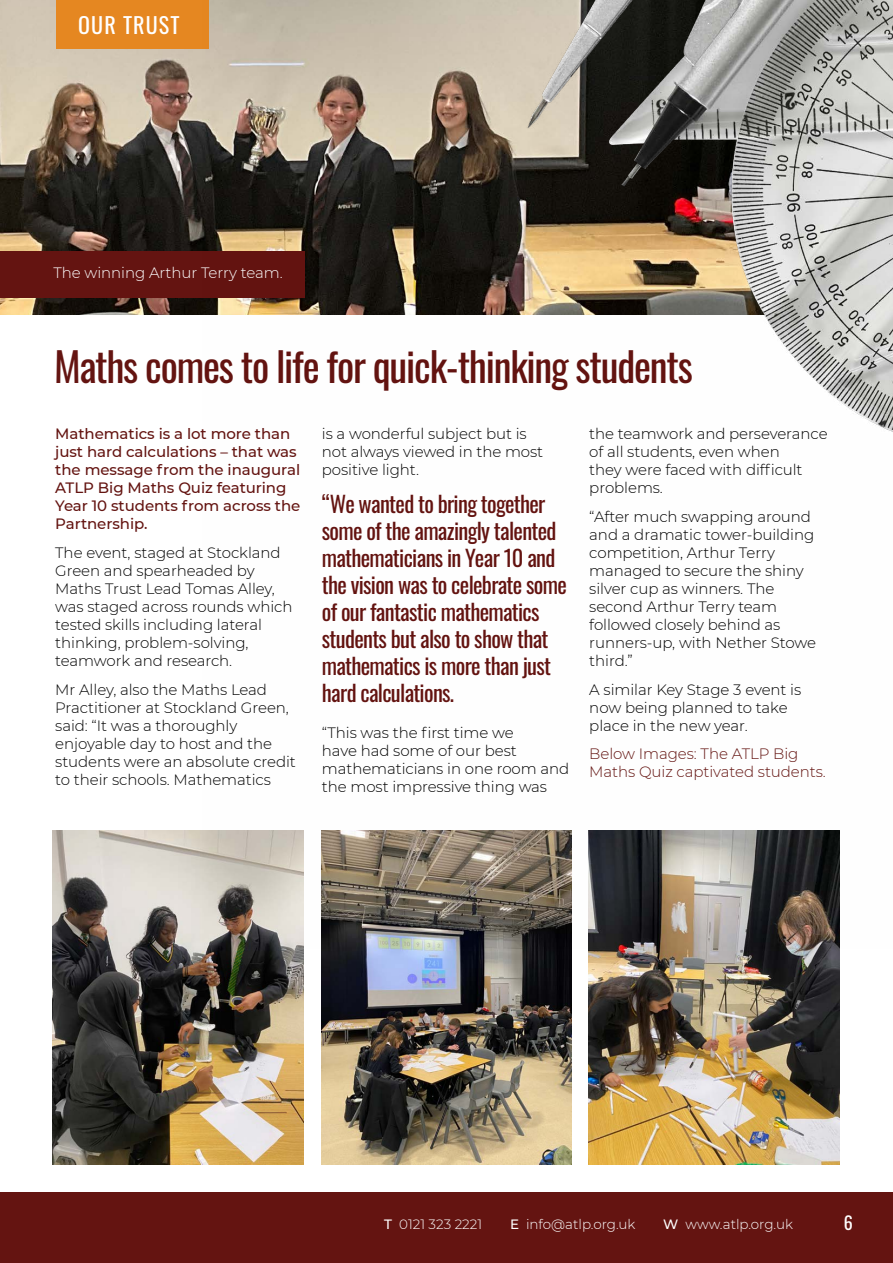
<style>
.page{position:relative;width:893px;height:1263px;background:#fff}
.page>*{position:absolute;margin:0;border:0;box-sizing:border-box;transform-origin:0 0}
.t1{font:40.5px "Oswald";letter-spacing:-.03em;color:#641411}
.t2{font:22.5px/27px "Oswald";letter-spacing:-.03em;color:#641411}
.t3{font:22.05px "Oswald";letter-spacing:.05em;color:#fff}
.t4{font:18px "Oswald";color:#fff}
.t5{font:300 15px/18px "Montserrat";letter-spacing:-.005em;color:#000}
.t6{font:500 15px/18px "Montserrat";letter-spacing:-.005em;color:#641411}
.t7{font:300 15px/18px "Montserrat";letter-spacing:-.005em;color:#641411}
.t8{font:300 15px "Montserrat";letter-spacing:-.005em;color:#fff}
.t9{font:300 13.5px "Montserrat";color:#fff}
.s1{font-weight:500}
</style>
<div class="page">
<img style="left:0;top:0;width:202px;height:315px">
<img style="left:321px;top:948px;width:251px;height:216px">
<img style="left:589px;top:948px;width:251px;height:216px">
<img style="left:53px;top:830px;width:251px;height:334px">
<div style="left:56px;top:0;width:152px;height:48px;background:#e58721"></div>
<div style="left:0;top:1193px;width:893px;height:70px;background:#641411"></div>
<div style="left:0;top:251px;width:305px;height:46px;background:#641411"></div>
<img style="left:202px;top:0;width:691px;height:948px">
<h3 class="t3" style="left:78px;top:5px;width:103px">OUR TRUST</h3>
<p class="t8" style="left:53px;top:263px;width:231px">The winning Arthur Terry team.</p>
<h1 class="t1" style="left:54px;top:330px;width:640px">Maths comes to life for quick-thinking students</h1>
<p class="t6" style="left:55px;top:424px;width:247px">Mathematics is a lot more than just hard calculations – that was the message from the inaugural<br>ATLP Big Maths Quiz featuring<br>Year 10 students from across the<br>Partnership.</p>
<p class="t5" style="left:55px;top:543px;width:239px">The event, staged at Stockland<br>Green and spearheaded by<br>Maths Trust Lead Tomas Alley, was staged across rounds which tested skills including lateral thinking, problem-solving, teamwork and research.</p>
<p class="t5" style="left:55px;top:680px;width:242px">Mr Alley, also the Maths Lead<br>Practitioner at Stockland Green, said: “It was a thoroughly enjoyable day to host and the students were an absolute credit to their schools. Mathematics</p>
<p class="t5" style="left:322px;top:424px;width:223px">is a wonderful subject but is not always viewed in the most positive light.</p>
<h2 class="t2" style="left:322px;top:488px;width:246px">“We wanted to bring together some of the amazingly talented mathematicians in Year 10 and the vision was to celebrate some of our fantastic mathematics students but also to show that mathematics is more than just hard calculations.</h2>
<p class="t5" style="left:322px;top:723px;width:249px">“This was the first time we<br>have had some of our best mathematicians in one room and the most impressive thing was</p>
<p class="t5" style="left:589px;top:424px;width:240px">the teamwork and perseverance of all students, even when<br>they were faced with difficult problems.</p>
<p class="t5" style="left:589px;top:507px;width:228px">“After much swapping around and a dramatic tower-building competition, Arthur Terry managed to secure the shiny silver cup as winners. The second Arthur Terry team followed closely behind as runners-up, with Nether Stowe third.”</p>
<p class="t5" style="left:589px;top:680px;width:213px">A similar Key Stage 3 event is now being planned to take place in the new year.</p>
<p class="t7" style="left:589px;top:744px;width:238px">Below Images: The ATLP Big<br>Maths Quiz captivated students.</p>
<p class="t9" style="left:384px;top:1215px;width:99px"><span class="s1">T</span> 0121 323 2221</p>
<p class="t9" style="left:510px;top:1215px;width:127px"><span class="s1">E</span> info@atlp.org.uk</p>
<p class="t9" style="left:663px;top:1215px;width:131px"><span class="s1">W</span> www.atlp.org.uk</p>
<p class="t4" style="left:844px;top:1207px;width:11px">6</p>
</div>
